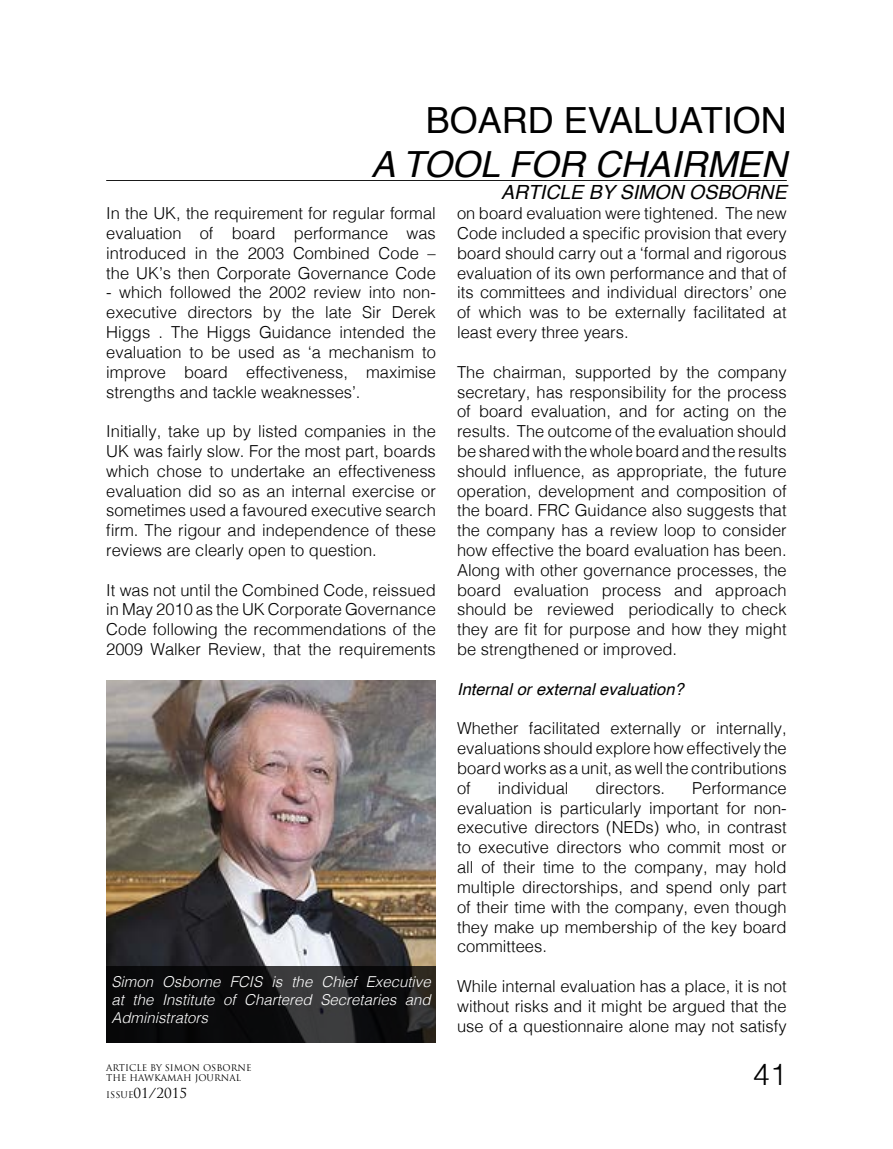
<style>
.page{position:relative;width:893px;height:1149px;background:#fff}
.page>*{position:absolute;margin:0;border:0;box-sizing:border-box;transform-origin:0 0}
.t1{font:italic 36px "Helvetica";color:#000}
.t2{font:36px "Helvetica";color:#000}
.t3{font:300 30px "Helvetica";color:#000}
.t4{font:italic 19.5px "Helvetica";color:#000}
.t5{font:300 16.5px/19.8px "Helvetica";color:#000;text-align:justify}
.t6{font:italic 16.5px "Helvetica";color:#000}
.t7{font:italic 300 15px/18px "Helvetica";color:#fff;text-align:justify}
.t8{font:13.5px "Trajan Pro";color:#000}
.t9{font:9px/10.8px "Trajan Pro";color:#000}
.s1{font-size:9px}
</style>
<div class="page">
<hr style="left:106px;top:180px;width:681px;height:1px;background:#000">
<img style="left:106px;top:680px;width:330px;height:285px">
<svg style="left:106px;top:965px;width:330px;height:77px;background:#161617"></svg>
<h1 class="t2" style="left:426px;top:93px;width:362px">BOARD EVALUATION</h1>
<h1 class="t1" style="left:371px;top:136px;width:417px">A TOOL FOR CHAIRMEN</h1>
<p class="t5" style="left:106px;top:202px;width:331px">In the UK, the requirement for regular formal evaluation of board performance was introduced in the 2003 Combined Code – the UK’s then Corporate Governance Code</p>
<p class="t5" style="left:106px;top:281px;width:331px">- which followed the 2002 review into non&shy;executive directors by the late Sir Derek Higgs . The Higgs Guidance intended the evaluation to be used as ‘a mechanism to improve board effectiveness, maximise strengths and tackle weaknesses’.</p>
<p class="t5" style="left:106px;top:420px;width:331px">Initially, take up by listed companies in the UK was fairly slow. For the most part, boards which chose to undertake an effectiveness evaluation did so as an internal exercise or sometimes used a favoured executive search firm. The rigour and independence of these reviews are clearly open to question.</p>
<p class="t5" style="left:106px;top:578px;width:331px">It was not until the Combined Code, reissued in May 2010 as the UK Corporate Governance Code following the recommendations of the 2009 Walker Review, that the requirements</p>
<p class="t4" style="left:501px;top:177px;width:287px">ARTICLE BY SIMON OSBORNE</p>
<p class="t5" style="left:457px;top:202px;width:331px">on board evaluation were tightened. The new Code included a specific provision that every board should carry out a ‘formal and rigorous evaluation of its own performance and that of its committees and individual directors’ one of which was to be externally facilitated at least every three years.</p>
<p class="t5" style="left:457px;top:360px;width:331px">The chairman, supported by the company secretary, has responsibility for the process of board evaluation, and for acting on the results. The outcome of the evaluation should be shared with the whole board and the results should influence, as appropriate, the future operation, development and composition of the board. FRC Guidance also suggests that the company has a review loop to consider how effective the board evaluation has been.<br>Along with other governance processes, the board evaluation process and approach should be reviewed periodically to check they are fit for purpose and how they might be strengthened or improved.</p>
<p class="t6" style="left:457px;top:675px;width:228px">Internal or external evaluation?</p>
<p class="t5" style="left:457px;top:717px;width:331px">Whether facilitated externally or internally, evaluations should explore how effectively the board works as a unit, as well the contributions of</p>
<p class="t5" style="left:457px;top:776px;width:331px;text-indent:235px">Performance evaluation is particularly important for non&shy;executive directors (NEDs) who, in contrast to executive directors who commit most or all of their time to the company, may hold multiple directorships, and spend only part of their time with the company, even though they make up membership of the key board committees.</p>
<p class="t5" style="left:457px;top:974px;width:331px">While internal evaluation has a place, it is not without risks and it might be argued that the use of a questionnaire alone may not satisfy</p>
<p class="t5" style="left:498px;top:776px;width:72px">individual</p>
<p class="t5" style="left:595px;top:776px;width:71px">directors.</p>
<p class="t7" style="left:111px;top:971px;width:321px">Simon Osborne FCIS is the Chief Executive at the Institute of Chartered Secretaries and Administrators</p>
<p class="t9" style="left:106px;top:1061px;width:147px">ARTICLE BY SIMON OSBORNE<br>THE HAWKAMAH JOURNAL</p>
<p class="t8" style="left:106px;top:1083px;width:82px"><span class="s1">ISSUE</span>01/2015</p>
<h2 class="t3" style="left:753px;top:1048px;width:35px">41</h2>
</div>
